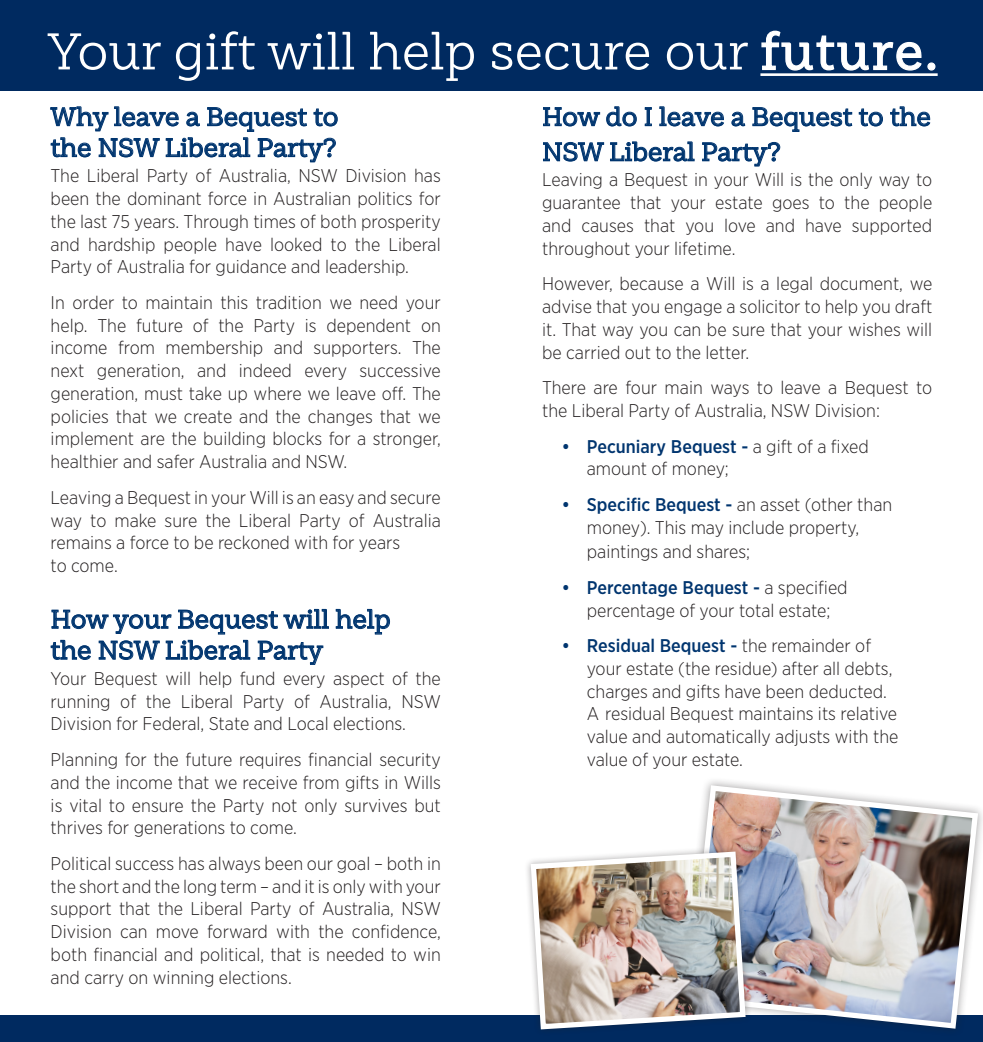
<style>
.page{position:relative;width:983px;height:1042px;background:#fff}
.page>*{position:absolute;margin:0;border:0;box-sizing:border-box;transform-origin:0 0}
.t1{font:52.15px "Weekly Pro";color:#fff}
.t2{font:500 26.25px "Weekly Pro";color:#00356f}
.Body{font:300 18.38px/22.8px "Gotham Narrow";color:#231f20;text-align:justify}
.s1{font-weight:500}
.s2{font-weight:500;color:#00356f}
</style>
<div class="page">
<div style="left:0;top:0;width:982px;height:91px;background:#002a60"></div>
<div style="left:0;top:1016px;width:982px;height:26px;background:#002a60"></div>
<svg style="left:50px;top:106px;width:288px;height:57px"></svg>
<svg style="left:335px;top:608px;width:55px;height:27px"></svg>
<svg style="left:50px;top:608px;width:279px;height:57px"></svg>
<div style="left:679px;top:777px;width:303px;height:260px;background:#231f20;opacity:.4"></div>
<img style="left:685px;top:782px;width:295px;height:249px">
<div style="left:524px;top:845px;width:228px;height:191px;background:#231f20;opacity:.4"></div>
<img style="left:528px;top:849px;width:220px;height:183px">
<svg style="left:543px;top:106px;width:94px;height:21px"></svg>
<svg style="left:644px;top:107px;width:8px;height:20px"></svg>
<svg style="left:659px;top:106px;width:65px;height:21px"></svg>
<svg style="left:731px;top:111px;width:14px;height:16px"></svg>
<svg style="left:752px;top:107px;width:100px;height:25px"></svg>
<svg style="left:858px;top:108px;width:25px;height:19px"></svg>
<svg style="left:890px;top:106px;width:40px;height:21px"></svg>
<svg style="left:543px;top:141px;width:151px;height:21px"></svg>
<svg style="left:702px;top:142px;width:78px;height:25px"></svg>
<hr style="left:760px;top:73px;width:177px;height:3px;background:#fff">
<svg style="left:761px;top:30px;width:161px;height:41px"></svg>
<div style="left:927px;top:62px;width:8px;height:9px;border:1px solid #fff;border-radius:50%"></div>
<p class="t1" style="left:47px;top:23px;width:891px">Your gift will help secure our <span class="s1">future.</span></p>
<p class="t2" style="left:51px;top:102px;width:289px">Why leave a Bequest to</p>
<p class="t2" style="left:51px;top:133px;width:287px">the NSW Liberal Party?</p>
<p class="Body" style="left:51px;top:164px;width:391px">The Liberal Party of Australia, NSW Division has been the dominant force in Australian politics for the last 75 years. Through times of both prosperity and hardship people have looked to the Liberal Party of Australia for guidance and leadership.</p>
<p class="Body" style="left:51px;top:291px;width:391px">In order to maintain this tradition we need your help. The future of the Party is dependent on income from membership and supporters. The next generation, and indeed every successive generation, must take up where we leave off. The policies that we create and the changes that we implement are the building blocks for a stronger, healthier and safer Australia and NSW.</p>
<p class="Body" style="left:51px;top:485px;width:391px;text-align:left">Leaving a Bequest in your Will is an easy and secure way to make sure the Liberal Party of Australia remains a force to be reckoned with for years<br>to come.</p>
<p class="t2" style="left:51px;top:604px;width:341px">How your Bequest will help</p>
<p class="t2" style="left:51px;top:635px;width:274px">the NSW Liberal Party</p>
<p class="Body" style="left:51px;top:666px;width:391px">Your Bequest will help fund every aspect of the running of the Liberal Party of Australia, NSW Division for Federal, State and Local elections.</p>
<p class="Body" style="left:51px;top:748px;width:391px">Planning for the future requires financial security and the income that we receive from gifts in Wills is vital to ensure the Party not only survives but thrives for generations to come.</p>
<p class="Body" style="left:51px;top:851px;width:391px">Political success has always been our goal – both in the short and the long term – and it is only with your support that the Liberal Party of Australia, NSW Division can move forward with the confidence, both financial and political, that is needed to win and carry on winning elections.</p>
<p class="t2" style="left:542px;top:102px;width:390px">How do I leave a Bequest to the</p>
<p class="t2" style="left:542px;top:137px;width:240px">NSW Liberal Party?</p>
<p class="Body" style="left:542px;top:168px;width:391px">Leaving a Bequest in your Will is the only way to guarantee that your estate goes to the people and causes that you love and have supported throughout your lifetime.</p>
<p class="Body" style="left:542px;top:272px;width:391px">However, because a Will is a legal document, we advise that you engage a solicitor to help you draft it. That way you can be sure that your wishes will be carried out to the letter.</p>
<p class="Body" style="left:542px;top:376px;width:391px">There are four main ways to leave a Bequest to the Liberal Party of Australia, NSW Division:</p>
<p class="Body" style="left:586px;top:434px;width:283px;text-indent:-25px"><span class="s2">• Pecuniary Bequest -</span> a gift of a fixed amount of money;</p>
<p class="Body" style="left:562px;top:493px;width:332px;text-align:center"><span class="s2">• Specific Bequest -</span> an asset (other than money). This may include property,</p>
<p class="Body" style="left:586px;top:540px;width:165px">paintings and shares;</p>
<p class="Body" style="left:562px;top:575px;width:287px;text-align:center"><span class="s2">• Percentage Bequest -</span> a specified percentage of your total estate;</p>
<p class="Body" style="left:586px;top:634px;width:313px;text-align:left;text-indent:-25px"><span class="s2">• Residual Bequest -</span> the remainder of your estate (the residue) after all debts, charges and gifts have been deducted.<br>A residual Bequest maintains its relative value and automatically adjusts with the value of your estate.</p>
</div>
